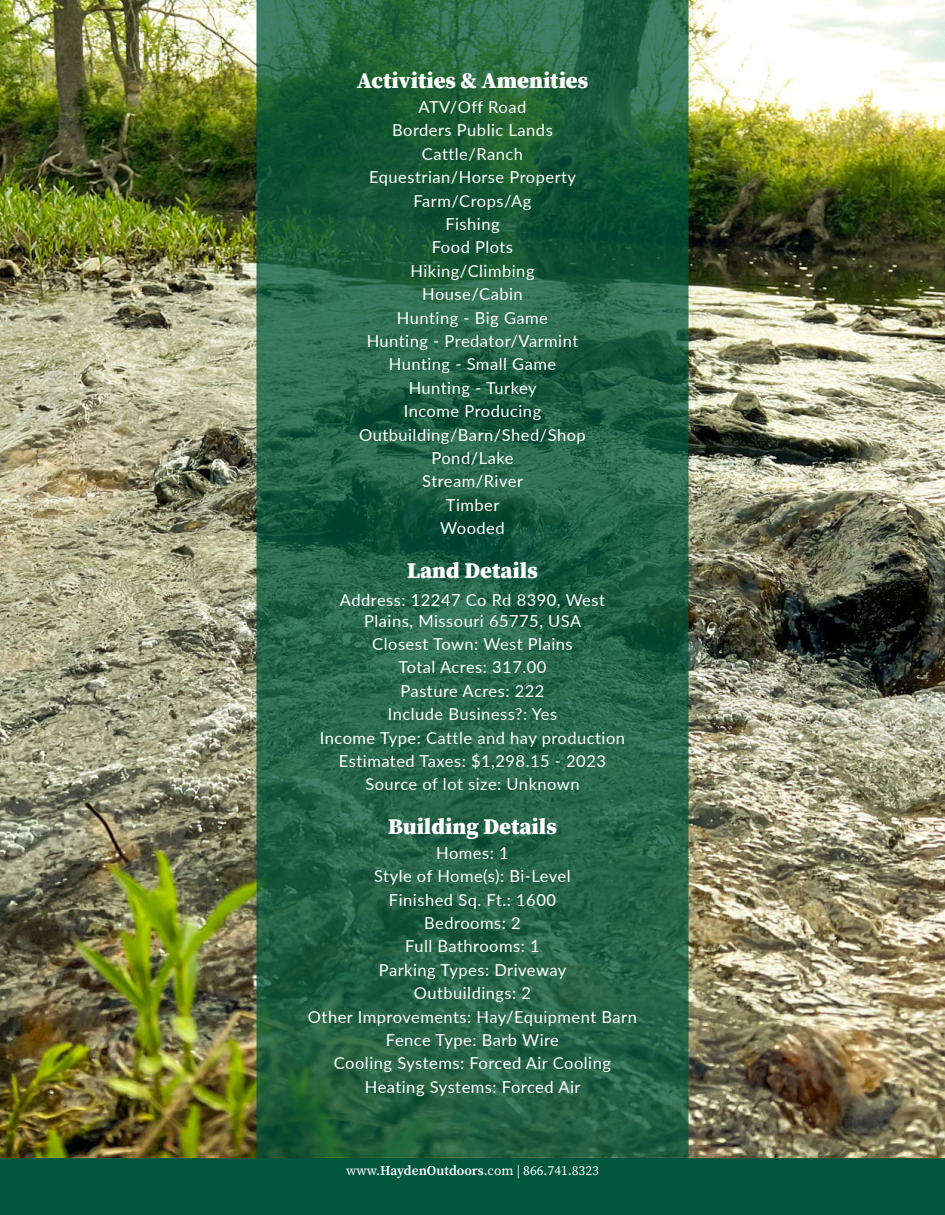
<style>
.page{position:relative;width:945px;height:1215px;background:#fff}
.page>*{position:absolute;margin:0;border:0;box-sizing:border-box;transform-origin:0 0}
.details_header{font:900 22.5px "Source Serif Pro";color:#fff}
.land_details{font:16.5px/21px "Lato";letter-spacing:.03em;color:#fff;text-align:center}
.t1{font:13.5px "Source Serif Pro";color:#fff}
.s1{font-weight:600}
</style>
<div class="page">
<div style="left:0;top:1158px;width:945px;height:57px;background:#01573c"></div>
<img style="left:0;top:0;width:945px;height:1158px">
<svg style="left:256px;top:0;width:432px;height:1158px;background:#216144"></svg>
<p class="details_header" style="left:357px;top:65px;width:233px">Activities &amp; Amenities</p>
<p class="land_details" style="left:419px;top:96px;width:109px">ATV/Off Road</p>
<p class="land_details" style="left:392px;top:119px;width:162px">Borders Public Lands</p>
<p class="land_details" style="left:422px;top:143px;width:103px">Cattle/Ranch</p>
<p class="land_details" style="left:369px;top:166px;width:208px">Equestrian/Horse Property</p>
<p class="land_details" style="left:414px;top:189px;width:119px">Farm/Crops/Ag</p>
<p class="land_details" style="left:445px;top:213px;width:56px">Fishing</p>
<p class="land_details" style="left:432px;top:236px;width:83px">Food Plots</p>
<p class="land_details" style="left:410px;top:260px;width:126px">Hiking/Climbing</p>
<p class="land_details" style="left:422px;top:283px;width:102px">House/Cabin</p>
<p class="land_details" style="left:397px;top:306px;width:153px">Hunting - Big Game</p>
<p class="land_details" style="left:367px;top:330px;width:213px">Hunting - Predator/Varmint</p>
<p class="land_details" style="left:389px;top:353px;width:169px">Hunting - Small Game</p>
<p class="land_details" style="left:409px;top:377px;width:130px">Hunting - Turkey</p>
<p class="land_details" style="left:404px;top:400px;width:139px">Income Producing</p>
<p class="land_details" style="left:359px;top:423px;width:228px">Outbuilding/Barn/Shed/Shop</p>
<p class="land_details" style="left:432px;top:447px;width:83px">Pond/Lake</p>
<p class="land_details" style="left:422px;top:470px;width:102px">Stream/River</p>
<p class="land_details" style="left:446px;top:494px;width:55px">Timber</p>
<p class="land_details" style="left:440px;top:517px;width:66px">Wooded</p>
<p class="details_header" style="left:407px;top:554px;width:132px">Land Details</p>
<p class="land_details" style="left:340px;top:588px;width:267px">Address: 12247 Co Rd 8390, West<br>Plains, Missouri 65775, USA</p>
<p class="land_details" style="left:372px;top:633px;width:202px">Closest Town: West Plains</p>
<p class="land_details" style="left:399px;top:656px;width:149px">Total Acres: 317.00</p>
<p class="land_details" style="left:401px;top:680px;width:145px">Pasture Acres: 222</p>
<p class="land_details" style="left:388px;top:703px;width:171px">Include Business?: Yes</p>
<p class="land_details" style="left:320px;top:726px;width:307px">Income Type: Cattle and hay production</p>
<p class="land_details" style="left:339px;top:750px;width:269px">Estimated Taxes: $1,298.15 - 2023</p>
<p class="land_details" style="left:365px;top:773px;width:216px">Source of lot size: Unknown</p>
<p class="details_header" style="left:388px;top:811px;width:170px">Building Details</p>
<p class="land_details" style="left:436px;top:842px;width:74px">Homes: 1</p>
<p class="land_details" style="left:374px;top:865px;width:198px">Style of Home(s): Bi-Level</p>
<p class="land_details" style="left:389px;top:888px;width:169px">Finished Sq. Ft.: 1600</p>
<p class="land_details" style="left:424px;top:912px;width:98px">Bedrooms: 2</p>
<p class="land_details" style="left:405px;top:935px;width:136px">Full Bathrooms: 1</p>
<p class="land_details" style="left:379px;top:959px;width:189px">Parking Types: Driveway</p>
<p class="land_details" style="left:414px;top:982px;width:119px">Outbuildings: 2</p>
<p class="land_details" style="left:308px;top:1005px;width:331px">Other Improvements: Hay/Equipment Barn</p>
<p class="land_details" style="left:386px;top:1029px;width:175px">Fence Type: Barb Wire</p>
<p class="land_details" style="left:334px;top:1052px;width:279px">Cooling Systems: Forced Air Cooling</p>
<p class="land_details" style="left:365px;top:1076px;width:217px">Heating Systems: Forced Air</p>
<p class="t1" style="left:346px;top:1161px;width:254px">www.<span class="s1">HaydenOutdoors</span>.com | 866.741.8323</p>
</div>
